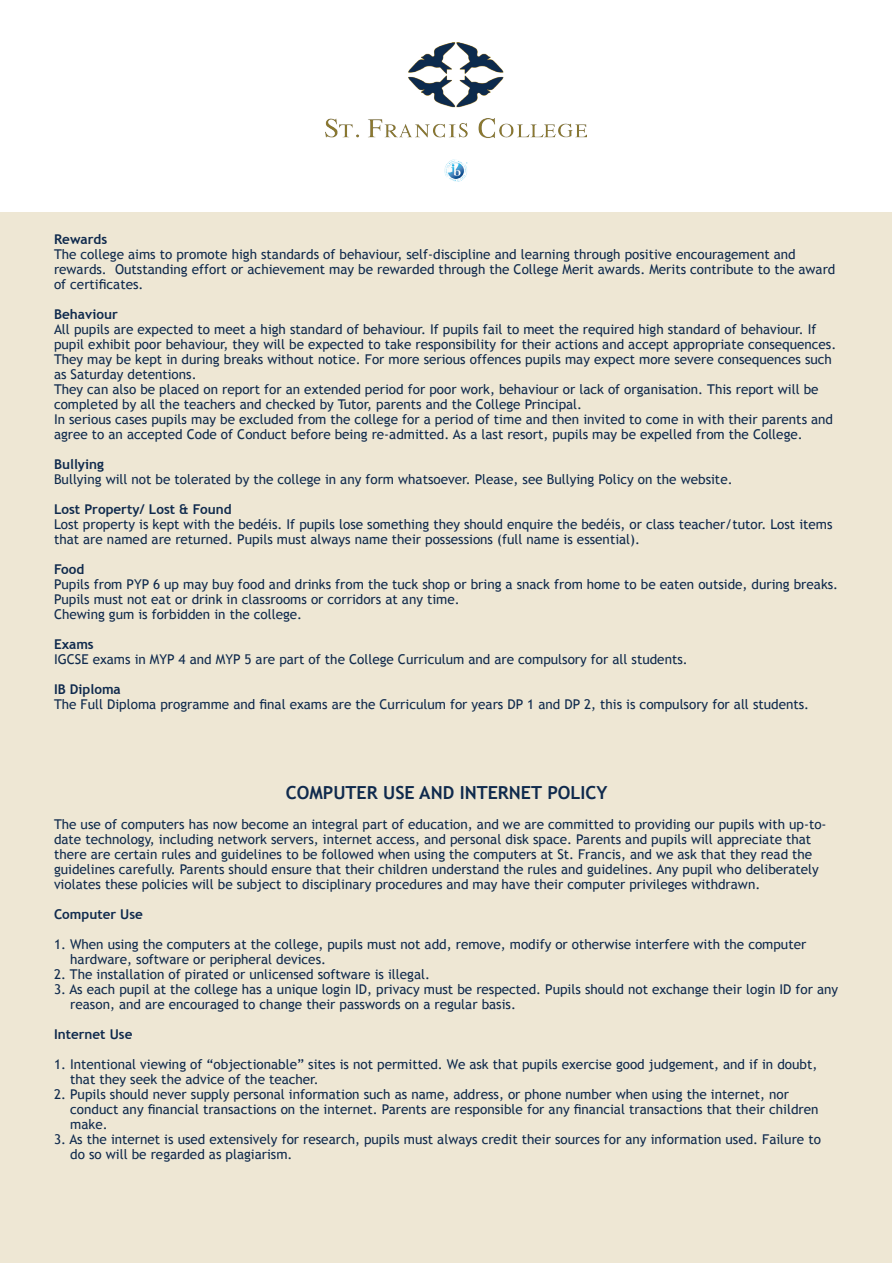
<style>
.page{position:relative;width:893px;height:1263px;background:#fff}
.page>*{position:absolute;margin:0;border:0;box-sizing:border-box;transform-origin:0 0}
.t1{font:700 18px "Trebuchet MS";color:#0f2a4d}
.t2{font:13.5px/15px "Trebuchet MS";color:#0f2a4d}
.t3{font:700 13.5px "Trebuchet MS";color:#0f2a4d}
</style>
<div class="page">
<div style="left:1px;top:213px;width:891px;height:1050px;background:#eee7d4"></div>
<img style="left:325px;top:43px;width:262px;height:139px">
<p class="t3" style="left:54px;top:231px;width:55px">Rewards</p>
<p class="t2" style="left:54px;top:247px;width:783px">The college aims to promote high standards of behaviour, self-discipline and learning through positive encouragement and rewards. Outstanding effort or achievement may be rewarded through the College Merit awards. Merits contribute to the award of certificates.</p>
<p class="t3" style="left:54px;top:306px;width:65px">Behaviour</p>
<p class="t2" style="left:54px;top:322px;width:784px">All pupils are expected to meet a high standard of behaviour. If pupils fail to meet the required high standard of behaviour. If pupil exhibit poor behaviour, they will be expected to take responsibility for their actions and accept appropriate consequences.<br>They may be kept in during breaks without notice. For more serious offences pupils may expect more severe consequences such as Saturday detentions.<br>They can also be placed on report for an extended period for poor work, behaviour or lack of organisation. This report will be completed by all the teachers and checked by Tutor, parents and the College Principal.<br>In serious cases pupils may be excluded from the college for a period of time and then invited to come in with their parents and agree to an accepted Code of Conduct before being re-admitted. As a last resort, pupils may be expelled from the College.</p>
<p class="t3" style="left:54px;top:456px;width:51px">Bullying</p>
<p class="t2" style="left:54px;top:472px;width:680px">Bullying will not be tolerated by the college in any form whatsoever. Please, see Bullying Policy on the website.</p>
<p class="t3" style="left:54px;top:501px;width:179px">Lost Property/ Lost &amp; Found</p>
<p class="t2" style="left:54px;top:517px;width:780px">Lost property is kept with the bedéis. If pupils lose something they should enquire the bedéis, or class teacher/tutor. Lost items that are named are returned. Pupils must always name their possessions (full name is essential).</p>
<p class="t3" style="left:54px;top:561px;width:32px">Food</p>
<p class="t2" style="left:54px;top:577px;width:786px">Pupils from PYP 6 up may buy food and drinks from the tuck shop or bring a snack from home to be eaten outside, during breaks.<br>Pupils must not eat or drink in classrooms or corridors at any time.<br>Chewing gum is forbidden in the college.</p>
<p class="t3" style="left:54px;top:636px;width:41px">Exams</p>
<p class="t2" style="left:54px;top:652px;width:635px">IGCSE exams in MYP 4 and MYP 5 are part of the College Curriculum and are compulsory for all students.</p>
<p class="t3" style="left:54px;top:681px;width:68px">IB Diploma</p>
<p class="t2" style="left:54px;top:697px;width:757px">The Full Diploma programme and final exams are the Curriculum for years DP 1 and DP 2, this is compulsory for all students.</p>
<h1 class="t1" style="left:286px;top:781px;width:323px">COMPUTER USE AND INTERNET POLICY</h1>
<p class="t2" style="left:54px;top:817px;width:774px">The use of computers has now become an integral part of education, and we are committed to providing our pupils with up-to&shy;date technology, including network servers, internet access, and personal disk space. Parents and pupils will appreciate that there are certain rules and guidelines to be followed when using the computers at St. Francis, and we ask that they read the guidelines carefully. Parents should ensure that their children understand the rules and guidelines. Any pupil who deliberately violates these policies will be subject to disciplinary procedures and may have their computer privileges withdrawn.</p>
<p class="t3" style="left:54px;top:906px;width:91px">Computer Use</p>
<p class="t2" style="left:70px;top:937px;width:737px;text-indent:-16px">1. When using the computers at the college, pupils must not add, remove, modify or otherwise interfere with the computer hardware, software or peripheral devices.</p>
<p class="t2" style="left:54px;top:967px;width:378px">2. The installation of pirated or unlicensed software is illegal.</p>
<p class="t2" style="left:70px;top:982px;width:769px;text-indent:-16px">3. As each pupil at the college has a unique login ID, privacy must be respected. Pupils should not exchange their login ID for any reason, and are encouraged to change their passwords on a regular basis.</p>
<p class="t3" style="left:54px;top:1026px;width:80px">Internet Use</p>
<p class="t2" style="left:70px;top:1057px;width:749px;text-indent:-16px">1. Intentional viewing of “objectionable” sites is not permitted. We ask that pupils exercise good judgement, and if in doubt, that they seek the advice of the teacher.</p>
<p class="t2" style="left:70px;top:1087px;width:750px;text-indent:-16px">2. Pupils should never supply personal information such as name, address, or phone number when using the internet, nor conduct any financial transactions on the internet. Parents are responsible for any financial transactions that their children make.</p>
<p class="t2" style="left:70px;top:1132px;width:752px;text-indent:-16px">3. As the internet is used extensively for research, pupils must always credit their sources for any information used. Failure to do so will be regarded as plagiarism.</p>
</div>
